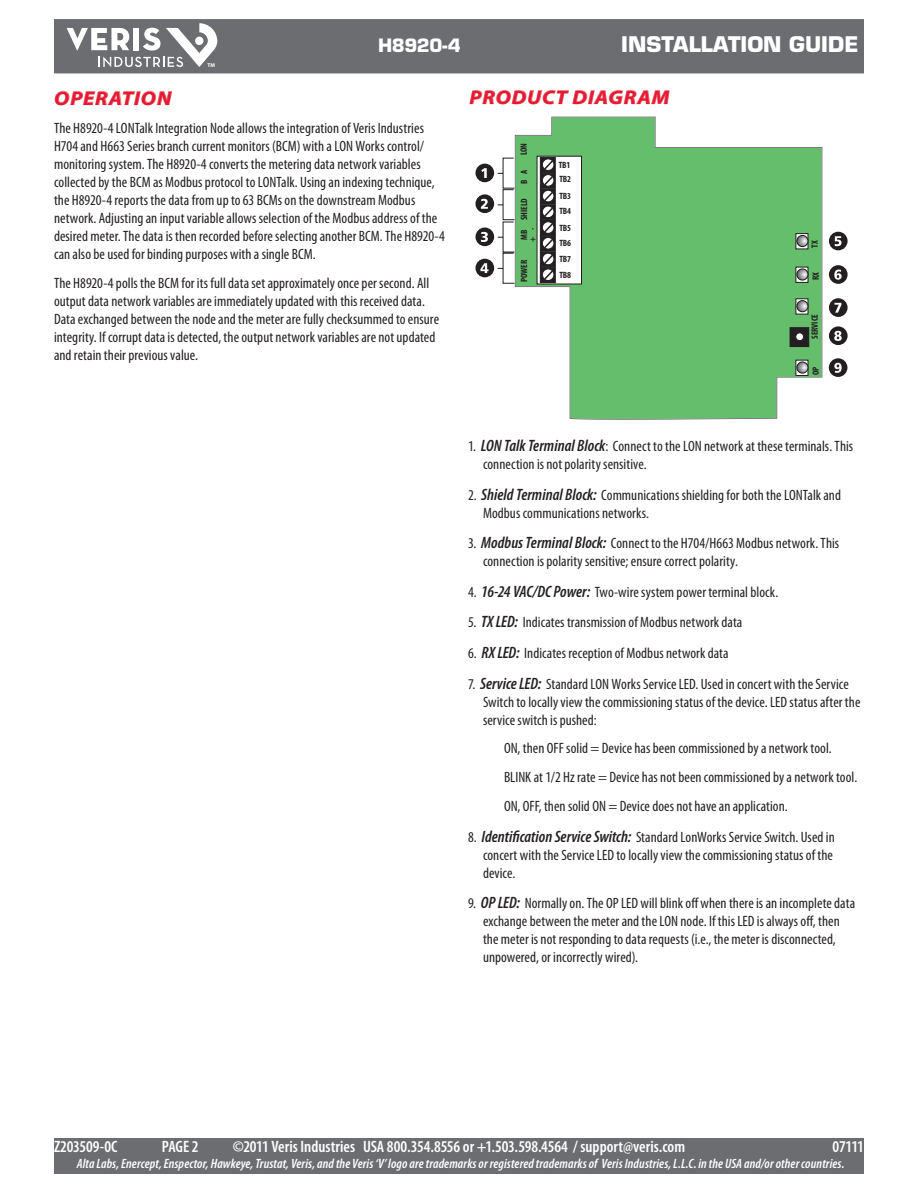
<style>
.page{position:relative;width:918px;height:1188px;background:#fff}
.page>*{position:absolute;margin:0;border:0;box-sizing:border-box;transform-origin:0 0}
.Master_Header_Right{font:700 21px "Eurostile";color:#fff}
.Body_Text{font:italic 700 19.5px "Myriad Pro";letter-spacing:.045em;color:#e51836;scale:1.1 1}
.Master_Header_Center{font:700 18px "Eurostile";letter-spacing:-.025em;color:#fff}
.t1{font:600 condensed 16.5px "Myriad Pro";color:#fff}
.Numbered_list_1{font:condensed 15px/18px "Myriad Pro";letter-spacing:.005em;color:#231f20}
.Body_Text-2{font:condensed 15px/18px "Myriad Pro";letter-spacing:.005em;color:#231f20}
.Inset_List{font:condensed 15px "Myriad Pro";letter-spacing:.005em;color:#231f20}
.Graphic_Callout{font:italic 600 condensed 13.5px "Myriad Pro";letter-spacing:.01em;color:#fff}
.t2{font:700 condensed 9.15px/15.3px "Myriad Pro";letter-spacing:-.01em;color:#231f20}
.t3{font:700 5.4px "Myriad Pro";color:#fff}
.s1{font-weight:600;font-style:italic;font-size:16.5px}
</style>
<div class="page">
<div style="left:54px;top:1138px;width:810px;height:36px;background:#6c6d70"></div>
<div style="left:54px;top:19px;width:810px;height:54px;background:#6c6d70"></div>
<svg style="left:67px;top:23px;width:150px;height:44px"></svg>
<div style="left:195px;top:37px;width:8px;height:8px;background:#fff;border-radius:50%"></div>
<svg style="left:54px;top:90px;width:119px;height:16px"></svg>
<svg style="left:469px;top:70px;width:201px;height:35px"></svg>
<svg style="left:515px;top:117px;width:307px;height:303px;fill:#64be6b"></svg>
<div style="left:829px;top:232px;width:19px;height:18px;background:#231f20;border-radius:50%"></div>
<svg style="left:835px;top:236px;width:7px;height:10px"></svg>
<div style="left:829px;top:265px;width:19px;height:19px;background:#231f20;border-radius:50%"></div>
<svg style="left:834px;top:270px;width:8px;height:10px"></svg>
<svg style="left:829px;top:298px;width:19px;height:19px"></svg>
<svg style="left:834px;top:303px;width:7px;height:10px"></svg>
<svg style="left:829px;top:326px;width:19px;height:19px"></svg>
<svg style="left:834px;top:331px;width:8px;height:10px"></svg>
<div style="left:829px;top:358px;width:18px;height:19px;background:#231f20;border-radius:50%"></div>
<svg style="left:834px;top:363px;width:8px;height:10px"></svg>
<svg style="left:796px;top:233px;width:12px;height:16px"></svg>
<div style="left:790px;top:327px;width:19px;height:20px;background:#231f20;border:1px solid #231f20"></div>
<div style="left:796px;top:333px;width:8px;height:8px;background:#fff;border-radius:50%"></div>
<div style="left:795px;top:333px;width:9px;height:8px;border:1px solid #231f20;border-radius:50%"></div>
<div style="left:537px;top:156px;width:45px;height:128px;background:#fff;border:1px solid #231f20"></div>
<svg style="left:540px;top:157px;width:16px;height:16px"></svg>
<svg style="left:540px;top:173px;width:16px;height:16px"></svg>
<svg style="left:540px;top:189px;width:16px;height:15px"></svg>
<svg style="left:540px;top:204px;width:16px;height:16px"></svg>
<svg style="left:540px;top:220px;width:16px;height:16px"></svg>
<svg style="left:540px;top:236px;width:16px;height:15px"></svg>
<svg style="left:540px;top:252px;width:16px;height:15px"></svg>
<svg style="left:540px;top:267px;width:16px;height:16px"></svg>
<svg style="left:542px;top:158px;width:13px;height:123px"></svg>
<svg style="left:797px;top:235px;width:11px;height:12px"></svg>
<div style="left:797px;top:235px;width:11px;height:12px;border:1px solid #231f20;border-radius:50%"></div>
<svg style="left:796px;top:267px;width:12px;height:16px"></svg>
<svg style="left:797px;top:269px;width:11px;height:11px"></svg>
<div style="left:797px;top:269px;width:11px;height:11px;border:1px solid #231f20;border-radius:50%"></div>
<svg style="left:796px;top:298px;width:12px;height:16px"></svg>
<svg style="left:797px;top:301px;width:11px;height:11px"></svg>
<div style="left:797px;top:300px;width:11px;height:12px;border:1px solid #231f20;border-radius:50%"></div>
<svg style="left:796px;top:360px;width:12px;height:16px"></svg>
<svg style="left:797px;top:362px;width:11px;height:11px"></svg>
<div style="left:797px;top:362px;width:11px;height:11px;border:1px solid #231f20;border-radius:50%"></div>
<div style="left:476px;top:164px;width:18px;height:18px;background:#231f20;border-radius:50%"></div>
<svg style="left:481px;top:168px;width:6px;height:10px"></svg>
<div style="left:476px;top:194px;width:18px;height:19px;background:#231f20;border-radius:50%"></div>
<svg style="left:481px;top:199px;width:7px;height:10px"></svg>
<div style="left:476px;top:228px;width:18px;height:18px;background:#231f20;border-radius:50%"></div>
<svg style="left:481px;top:232px;width:7px;height:10px"></svg>
<div style="left:476px;top:259px;width:18px;height:18px;background:#231f20;border-radius:50%"></div>
<svg style="left:480px;top:263px;width:9px;height:10px"></svg>
<svg style="left:497px;top:157px;width:18px;height:127px"></svg>
<p class="t3" style="left:208px;top:62px;width:9px">TM</p>
<p class="Master_Header_Center" style="left:378px;top:34px;width:84px">H8920-4</p>
<p class="Master_Header_Right" style="left:621px;top:31px;width:239px">INSTALLATION GUIDE</p>
<p class="Body_Text" style="left:54px;top:85px;width:108px">OPERATION</p>
<p class="Body_Text-2" style="left:54px;top:119px;width:392px">The H8920-4 LONTalk Integration Node allows the integration of Veris Industries H704 and H663 Series branch current monitors (BCM) with a LON Works control/ monitoring system. The H8920-4 converts the metering data network variables collected by the BCM as Modbus protocol to LONTalk. Using an indexing technique, the H8920-4 reports the data from up to 63 BCMs on the downstream Modbus network. Adjusting an input variable allows selection of the Modbus address of the desired meter. The data is then recorded before selecting another BCM. The H8920-4 can also be used for binding purposes with a single BCM.</p>
<p class="Body_Text-2" style="left:54px;top:274px;width:387px">The H8920-4 polls the BCM for its full data set approximately once per second. All output data network variables are immediately updated with this received data.<br>Data exchanged between the node and the meter are fully checksummed to ensure integrity. If corrupt data is detected, the output network variables are not updated and retain their previous value.</p>
<p class="Body_Text" style="left:470px;top:84px;width:183px">PRODUCT DIAGRAM</p>
<p class="t2" style="left:516px;top:155px;width:14px;rotate:-90deg">LON</p>
<p class="t2" style="left:516px;top:184px;width:15px;rotate:-90deg">B A</p>
<p class="t2" style="left:516px;top:220px;width:23px;rotate:-90deg">SHIELD</p>
<p class="t2" style="left:525px;top:230px;width:4px;rotate:-90deg">-</p>
<p class="t2" style="left:520px;top:242px;width:14px;line-height:8.4px;rotate:-90deg">MB +</p>
<p class="t2" style="left:516px;top:282px;width:24px;rotate:-90deg">POWER</p>
<p class="t2" style="left:559px;top:157px;width:14px;line-height:14.2px">TB1<br>TB2</p>
<p class="t2" style="left:559px;top:187px;width:13px;line-height:15.9px">TB3<br>TB4</p>
<p class="t2" style="left:559px;top:220px;width:13px">TB5<br>TB6</p>
<p class="t2" style="left:559px;top:251px;width:13px">TB7<br>TB8</p>
<p class="t2" style="left:807px;top:248px;width:9px;rotate:-90deg">TX</p>
<p class="t2" style="left:808px;top:280px;width:10px;rotate:-90deg">RX</p>
<p class="t2" style="left:807px;top:339px;width:26px;rotate:-90deg">SERVICE</p>
<p class="t2" style="left:808px;top:375px;width:10px;rotate:-90deg">OP</p>
<p class="Numbered_list_1" style="left:483px;top:437px;width:372px;text-indent:-15px">1. <span class="s1">LON Talk Terminal Block</span>: Connect to the LON network at these terminals. This connection is not polarity sensitive.</p>
<p class="Numbered_list_1" style="left:483px;top:485px;width:360px;text-indent:-15px">2. <span class="s1">Shield Terminal Block:</span> Communications shielding for both the LONTalk and<br>Modbus communications networks.</p>
<p class="Numbered_list_1" style="left:483px;top:534px;width:358px;text-indent:-15px">3. <span class="s1">Modbus Terminal Block:</span> Connect to the H704/H663 Modbus network. This connection is polarity sensitive; ensure correct polarity.</p>
<p class="Numbered_list_1" style="left:468px;top:583px;width:312px">4. <span class="s1">16-24 VAC/DC Power:</span> Two-wire system power terminal block.</p>
<p class="Numbered_list_1" style="left:468px;top:613px;width:276px">5. <span class="s1">TX LED:</span> Indicates transmission of Modbus network data</p>
<p class="Numbered_list_1" style="left:468px;top:644px;width:262px">6. <span class="s1">RX LED:</span> Indicates reception of Modbus network data</p>
<p class="Numbered_list_1" style="left:483px;top:674px;width:379px;text-indent:-15px">7. <span class="s1">Service LED:</span> Standard LON Works Service LED. Used in concert with the Service<br>Switch to locally view the commissioning status of the device. LED status after the service switch is pushed:</p>
<p class="Inset_List" style="left:504px;top:739px;width:329px">ON, then OFF solid = Device has been commissioned by a network tool.</p>
<p class="Inset_List" style="left:504px;top:768px;width:355px">BLINK at 1/2 Hz rate = Device has not been commissioned by a network tool.</p>
<p class="Inset_List" style="left:504px;top:797px;width:285px">ON, OFF, then solid ON = Device does not have an application.</p>
<p class="Numbered_list_1" style="left:483px;top:827px;width:353px;text-indent:-15px">8. <span class="s1">Identification Service Switch:</span> Standard LonWorks Service Switch. Used in concert with the Service LED to locally view the commissioning status of the device.</p>
<p class="Numbered_list_1" style="left:483px;top:894px;width:374px;text-indent:-15px">9. <span class="s1">OP LED:</span> Normally on. The OP LED will blink off when there is an incomplete data exchange between the meter and the LON node. If this LED is always off, then the meter is not responding to data requests (i.e., the meter is disconnected, unpowered, or incorrectly wired).</p>
<p class="t1" style="left:54px;top:1138px;width:65px">Z203509-0C</p>
<p class="t1" style="left:162px;top:1138px;width:38px">PAGE 2</p>
<p class="t1" style="left:233px;top:1138px;width:454px">©2011 Veris Industries USA 800.354.8556 or +1.503.598.4564 / support@veris.com</p>
<p class="t1" style="left:833px;top:1138px;width:33px">07111</p>
<p class="Graphic_Callout" style="left:77px;top:1157px;width:769px">Alta Labs, Enercept, Enspector, Hawkeye, Trustat, Veris, and the Veris ‘V’ logo are trademarks or registered trademarks of Veris Industries, L.L.C. in the USA and/or other countries.</p>
</div>
